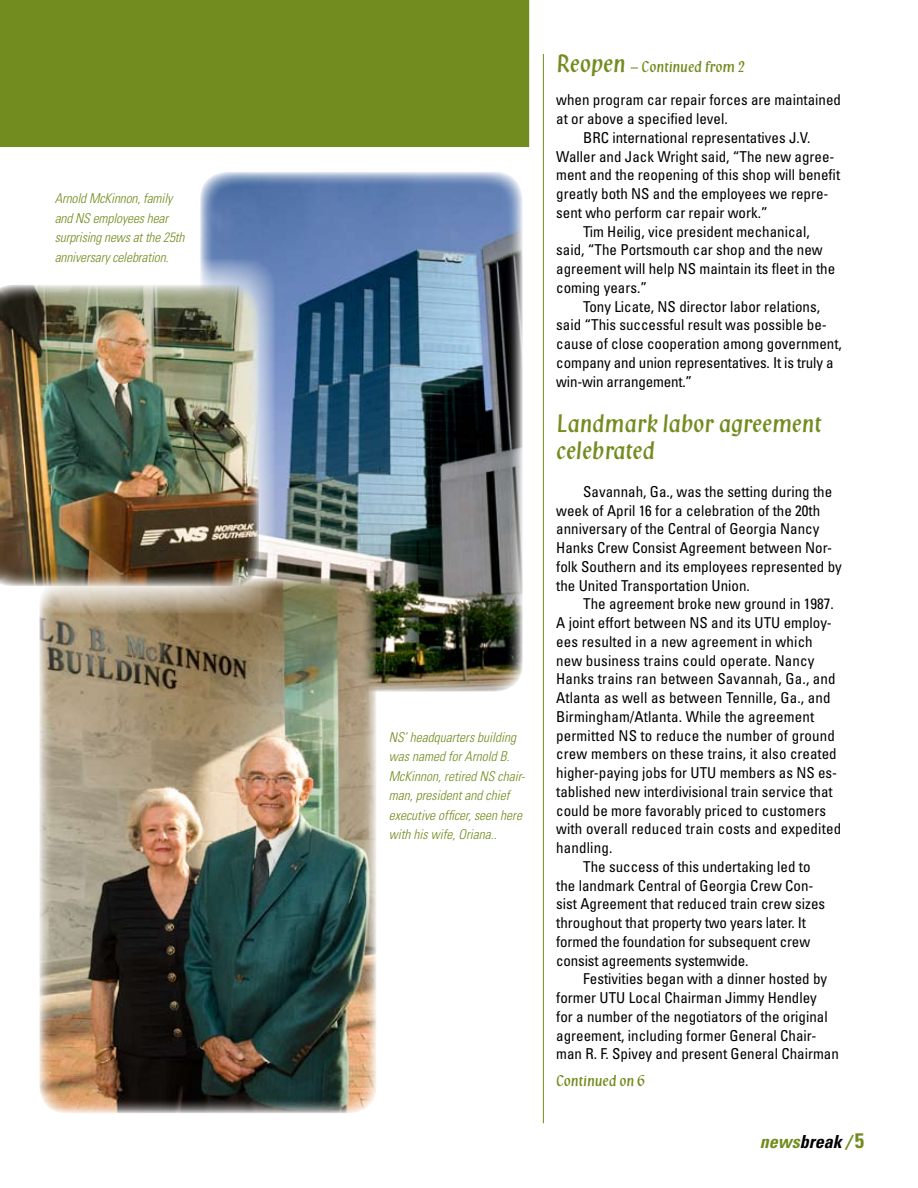
<style>
.page{position:relative;width:918px;height:1188px;background:#fff}
.page>*{position:absolute;margin:0;border:0;box-sizing:border-box;transform-origin:0 0}
.t1{font:24px/27px "Klang MT Std";letter-spacing:-.005em;color:#738c1f}
.t2{font:italic 700 condensed 18px "Univers LT Std";color:#738c1f}
.t3{font:condensed 15px/18.8px "Univers LT Std";color:#000}
.t4{font:15px "Klang MT Std";letter-spacing:-.005em;color:#738c1f}
.t5{font:italic 300 condensed 13.5px/19.5px "Univers LT Std";color:#738c1f}
.s1{font-size:24px}
.s2{color:#000}
</style>
<div class="page">
<img style="left:200px;top:172px;width:323px;height:520px;border-radius:27px">
<div style="left:0;top:0;width:529px;height:147px;background:#738c1f"></div>
<hr style="left:543px;top:54px;width:1px;height:1069px;background:#738c1f">
<img style="left:39px;top:578px;width:337px;height:535px;border-radius:27px">
<svg style="left:39px;top:259px;width:236px;height:355px"></svg>
<img style="left:9px;top:285px;width:250px;height:301px">
<img style="left:0;top:285px;width:9px;height:301px">
<p class="t5" style="left:55px;top:189px;width:131px">Arnold McKinnon, family and NS employees hear surprising news at the 25th anniversary celebration.</p>
<p class="t5" style="left:389px;top:727px;width:138px">NS’ headquarters building was named for Arnold B.<br>McKinnon, retired NS chair&shy;man, president and chief executive officer, seen here with his wife, Oriana..</p>
<p class="t4" style="left:556px;top:58px;width:190px"><span class="s1">Reopen</span> – Continued from 2</p>
<p class="t3" style="left:556px;top:90px;width:286px">when program car repair forces are maintained</p>
<p class="t3" style="left:556px;top:109px;width:173px">at or above a specified level.</p>
<p class="t3" style="left:583px;top:128px;width:229px">BRC international representatives J.V.</p>
<p class="t3" style="left:556px;top:147px;width:280px">Waller and Jack Wright said, “The new agree-</p>
<p class="t3" style="left:556px;top:165px;width:286px">ment and the reopening of this shop will benefit</p>
<p class="t3" style="left:556px;top:184px;width:274px">greatly both NS and the employees we repre-</p>
<p class="t3" style="left:556px;top:203px;width:213px">sent who perform car repair work.”</p>
<p class="t3" style="left:583px;top:222px;width:228px">Tim Heilig, vice president mechanical,</p>
<p class="t3" style="left:556px;top:240px;width:268px">said, “The Portsmouth car shop and the new</p>
<p class="t3" style="left:556px;top:259px;width:281px">agreement will help NS maintain its fleet in the</p>
<p class="t3" style="left:556px;top:278px;width:92px">coming years.”</p>
<p class="t3" style="left:583px;top:297px;width:238px">Tony Licate, NS director labor relations,</p>
<p class="t3" style="left:556px;top:315px;width:272px">said “This successful result was possible be-</p>
<p class="t3" style="left:556px;top:334px;width:287px">cause of close cooperation among government,</p>
<p class="t3" style="left:556px;top:353px;width:279px">company and union representatives. It is truly a</p>
<p class="t3" style="left:556px;top:372px;width:138px">win-win arrangement.”</p>
<h1 class="t1" style="left:556px;top:411px;width:267px">Landmark labor agreement celebrated</h1>
<p class="t3" style="left:556px;top:482px;width:287px;text-indent:27px">Savannah, Ga., was the setting during the week of April 16 for a celebration of the 20th anniversary of the Central of Georgia Nancy Hanks Crew Consist Agreement between Nor&shy;folk Southern and its employees represented by the United Transportation Union.</p>
<p class="t3" style="left:583px;top:594px;width:252px">The agreement broke new ground in 1987.</p>
<p class="t3" style="left:556px;top:613px;width:277px">A joint effort between NS and its UTU employ-</p>
<p class="t3" style="left:556px;top:632px;width:258px">ees resulted in a new agreement in which</p>
<p class="t3" style="left:556px;top:651px;width:260px">new business trains could operate. Nancy</p>
<p class="t3" style="left:556px;top:669px;width:281px">Hanks trains ran between Savannah, Ga., and</p>
<p class="t3" style="left:556px;top:688px;width:276px">Atlanta as well as between Tennille, Ga., and</p>
<p class="t3" style="left:556px;top:707px;width:260px">Birmingham/Atlanta. While the agreement</p>
<p class="t3" style="left:556px;top:726px;width:280px">permitted NS to reduce the number of ground</p>
<p class="t3" style="left:556px;top:744px;width:282px">crew members on these trains, it also created</p>
<p class="t3" style="left:556px;top:763px;width:283px">higher-paying jobs for UTU members as NS es-</p>
<p class="t3" style="left:556px;top:782px;width:278px">tablished new interdivisional train service that</p>
<p class="t3" style="left:556px;top:801px;width:272px">could be more favorably priced to customers</p>
<p class="t3" style="left:556px;top:819px;width:287px">with overall reduced train costs and expedited</p>
<p class="t3" style="left:556px;top:838px;width:58px">handling.</p>
<p class="t3" style="left:583px;top:857px;width:229px">The success of this undertaking led to</p>
<p class="t3" style="left:556px;top:876px;width:259px">the landmark Central of Georgia Crew Con-</p>
<p class="t3" style="left:556px;top:894px;width:271px">sist Agreement that reduced train crew sizes</p>
<p class="t3" style="left:556px;top:913px;width:251px">throughout that property two years later. It</p>
<p class="t3" style="left:556px;top:932px;width:255px">formed the foundation for subsequent crew</p>
<p class="t3" style="left:556px;top:951px;width:194px">consist agreements systemwide.</p>
<p class="t3" style="left:583px;top:969px;width:246px">Festivities began with a dinner hosted by</p>
<p class="t3" style="left:556px;top:988px;width:262px">former UTU Local Chairman Jimmy Hendley</p>
<p class="t3" style="left:556px;top:1007px;width:273px">for a number of the negotiators of the original</p>
<p class="t3" style="left:556px;top:1026px;width:262px">agreement, including former General Chair-</p>
<p class="t3" style="left:556px;top:1044px;width:284px">man R. F. Spivey and present General Chairman</p>
<p class="t4" style="left:556px;top:1073px;width:90px">Continued on 6</p>
<p class="t2" style="left:760px;top:1131px;width:92px">news<span class="s2">break</span> /</p>
</div>
